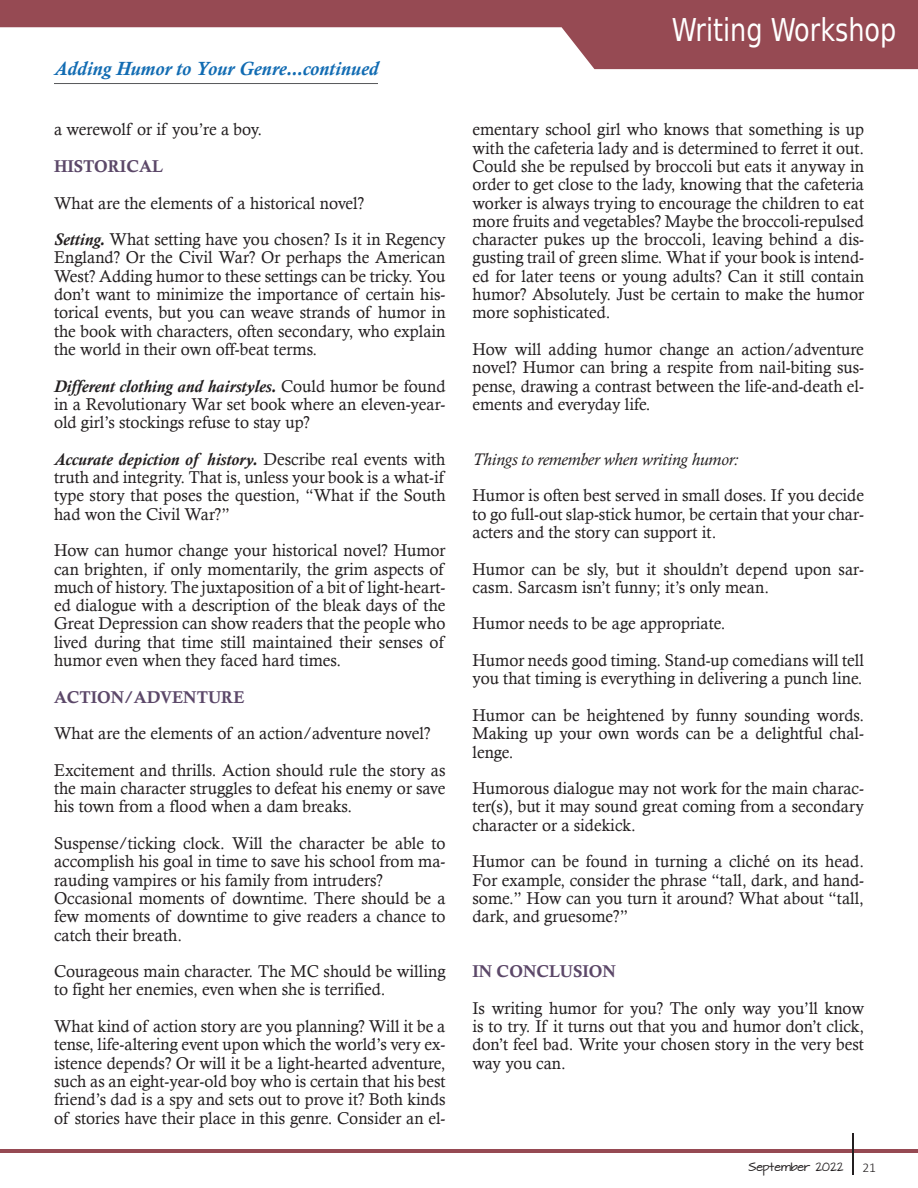
<style>
.page{position:relative;width:918px;height:1188px;background:#fff}
.page>*{position:absolute;margin:0;border:0;box-sizing:border-box;transform-origin:0 0}
.t1{font:31.5px "DejaVu Sans Condensed";color:#fff;scale:.9 1}
.t2{font:italic 700 19.5px "Calisto";color:#126cb3}
.t3{font:17.1px/18.3px "Calisto";color:#231f20;text-align:justify}
.t4{font:17.1px "Calis MT Bol";color:#5c4869}
.t5{font:italic 17.1px "Calisto";color:#231f20}
.t6{font:300 13.5px "Calibri";color:#231f20}
.t7{font:10.2px "Architects Daughter";color:#231f20}
.s1{font-weight:700;font-style:italic}
</style>
<div class="page">
<hr style="left:0;top:1149px;width:918px;height:4px;background:#964a53">
<hr style="left:852px;top:1133px;width:2px;height:42px;background:#231f20">
<svg style="left:0;top:0;width:918px;height:69px;fill:#964a53"></svg>
<hr style="left:54px;top:83px;width:324px;height:1px;background:#57585a">
<p class="t2" style="left:54px;top:57px;width:326px">Adding Humor to Your Genre...continued</p>
<p class="t3" style="left:54px;top:120px;width:210px">a werewolf or if you’re a boy.</p>
<p class="t4" style="left:54px;top:156px;width:111px">HISTORICAL</p>
<p class="t3" style="left:54px;top:193px;width:312px">What are the elements of a historical novel?</p>
<p class="t3" style="left:54px;top:230px;width:393px"><span class="s1">Setting.</span> What setting have you chosen? Is it in Regency England? Or the Civil War? Or perhaps the American West? Adding humor to these settings can be tricky. You don’t want to minimize the importance of certain his&shy;torical events, but you can weave strands of humor in the book with characters, often secondary, who explain the world in their own off-beat terms.</p>
<p class="t3" style="left:54px;top:376px;width:393px"><span class="s1">Different clothing and hairstyles.</span> Could humor be found in a Revolutionary War set book where an eleven-year&shy;old girl’s stockings refuse to stay up?</p>
<p class="t3" style="left:54px;top:450px;width:393px"><span class="s1">Accurate depiction of history.</span> Describe real events with truth and integrity. That is, unless your book is a what-if type story that poses the question, “What if the South had won the Civil War?”</p>
<p class="t3" style="left:54px;top:541px;width:393px">How can humor change your historical novel? Humor can brighten, if only momentarily, the grim aspects of much of history. The juxtaposition of a bit of light-heart&shy;ed dialogue with a description of the bleak days of the Great Depression can show readers that the people who lived during that time still maintained their senses of humor even when they faced hard times.</p>
<p class="t4" style="left:54px;top:687px;width:192px">ACTION/ADVENTURE</p>
<p class="t3" style="left:54px;top:724px;width:378px">What are the elements of an action/adventure novel?</p>
<p class="t3" style="left:54px;top:761px;width:393px">Excitement and thrills. Action should rule the story as the main character struggles to defeat his enemy or save his town from a flood when a dam breaks.</p>
<p class="t3" style="left:54px;top:834px;width:393px">Suspense/ticking clock. Will the character be able to accomplish his goal in time to save his school from ma&shy;rauding vampires or his family from intruders?</p>
<p class="t3" style="left:54px;top:889px;width:393px">Occasional moments of downtime. There should be a few moments of downtime to give readers a chance to catch their breath.</p>
<p class="t3" style="left:54px;top:962px;width:393px">Courageous main character. The MC should be willing to fight her enemies, even when she is terrified.</p>
<p class="t3" style="left:54px;top:1017px;width:393px">What kind of action story are you planning? Will it be a tense, life-altering event upon which the world’s very ex&shy;istence depends? Or will it be a light-hearted adventure, such as an eight-year-old boy who is certain that his best friend’s dad is a spy and sets out to prove it? Both kinds of stories have their place in this genre. Consider an el-</p>
<p class="t1" style="left:672px;top:4px;width:251px">Writing Workshop</p>
<p class="t3" style="left:472px;top:120px;width:393px">ementary school girl who knows that something is up with the cafeteria lady and is determined to ferret it out.<br>Could she be repulsed by broccoli but eats it anyway in order to get close to the lady, knowing that the cafeteria worker is always trying to encourage the children to eat more fruits and vegetables? Maybe the broccoli-repulsed character pukes up the broccoli, leaving behind a dis&shy;gusting trail of green slime. What if your book is intend&shy;ed for later teens or young adults? Can it still contain humor? Absolutely. Just be certain to make the humor more sophisticated.</p>
<p class="t3" style="left:472px;top:340px;width:393px">How will adding humor change an action/adventure novel? Humor can bring a respite from nail-biting sus&shy;pense, drawing a contrast between the life-and-death el&shy;ements and everyday life.</p>
<p class="t5" style="left:472px;top:449px;width:267px">Things to remember when writing humor:</p>
<p class="t3" style="left:472px;top:486px;width:393px">Humor is often best served in small doses. If you decide to go full-out slap-stick humor, be certain that your char&shy;acters and the story can support it.</p>
<p class="t3" style="left:472px;top:559px;width:393px">Humor can be sly, but it shouldn’t depend upon sar&shy;casm. Sarcasm isn’t funny; it’s only mean.</p>
<p class="t3" style="left:472px;top:614px;width:254px">Humor needs to be age appropriate.</p>
<p class="t3" style="left:472px;top:651px;width:393px">Humor needs good timing. Stand-up comedians will tell you that timing is everything in delivering a punch line.</p>
<p class="t3" style="left:472px;top:706px;width:393px">Humor can be heightened by funny sounding words.<br>Making up your own words can be a delightful chal&shy;lenge.</p>
<p class="t3" style="left:472px;top:779px;width:393px">Humorous dialogue may not work for the main charac&shy;ter(s), but it may sound great coming from a secondary character or a sidekick.</p>
<p class="t3" style="left:472px;top:852px;width:393px">Humor can be found in turning a cliché on its head.<br>For example, consider the phrase “tall, dark, and hand&shy;some.” How can you turn it around? What about “tall, dark, and gruesome?”</p>
<p class="t4" style="left:472px;top:961px;width:145px">IN CONCLUSION</p>
<p class="t3" style="left:472px;top:999px;width:393px">Is writing humor for you? The only way you’ll know is to try. If it turns out that you and humor don’t click, don’t feel bad. Write your chosen story in the very best way you can.</p>
<p class="t7" style="left:749px;top:1159px;width:97px">September 2022</p>
<p class="t6" style="left:862px;top:1159px;width:15px">21</p>
</div>
